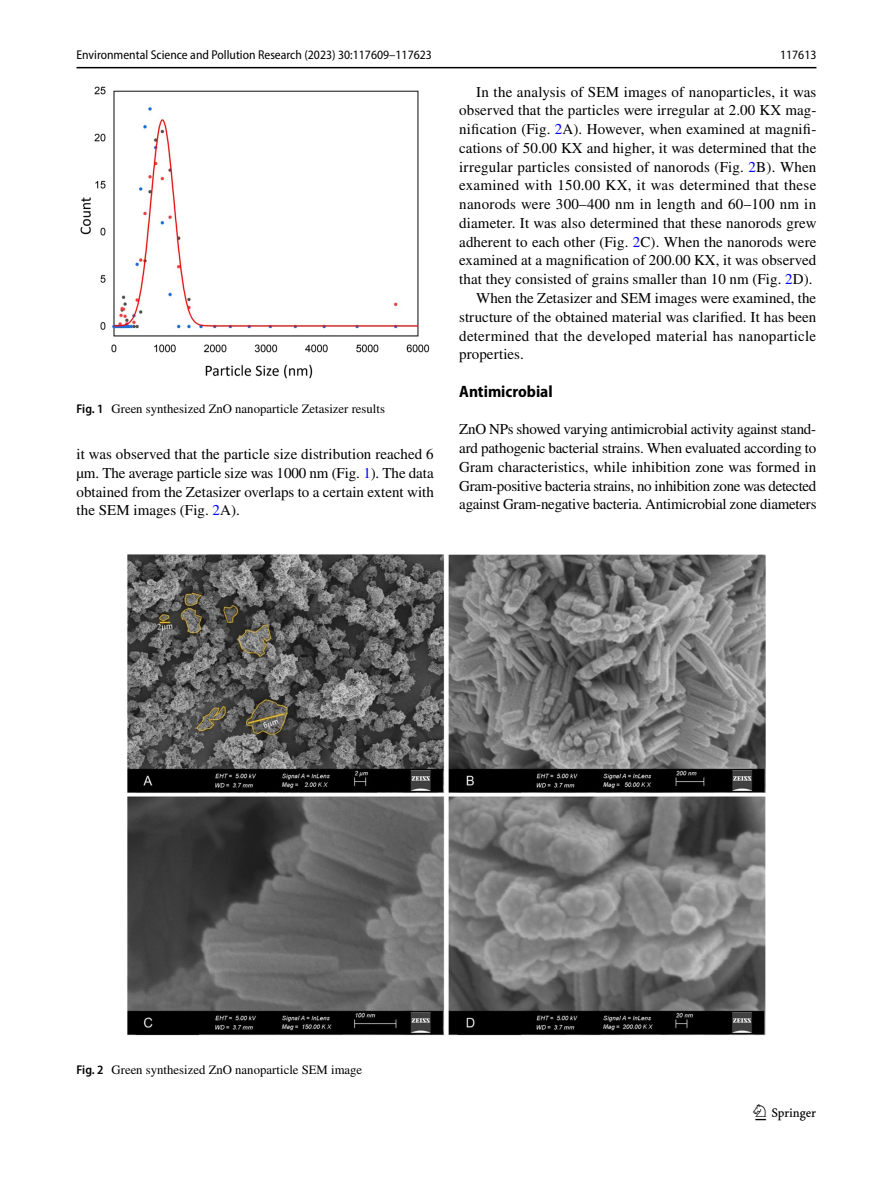
<style>
.page{position:relative;width:893px;height:1187px;background:#fff}
.page>*{position:absolute;margin:0;border:0;box-sizing:border-box;transform-origin:0 0}
.t1{font:22.5px "Springnew Regular 3";color:#000}
.t2{font:700 semi-condensed 16.5px "Myriad Pro";color:#000}
.t3{font:15px/18.8px "STIX";letter-spacing:.005em;color:#000;text-align:justify}
.t4{font:12.75px "STIX";color:#000}
.t5{font:semi-condensed 12.75px "Myriad Pro";color:#000}
.s1{font-family:"Myriad Pro";font-weight:600;font-stretch:semi-condensed}
.s2{color:#00f}
</style>
<div class="page">
<hr style="left:77px;top:67px;width:739px;height:1px;background:#000">
<img style="left:81px;top:87px;width:348px;height:291px">
<img style="left:128px;top:555px;width:637px;height:481px">
<p class="t5" style="left:77px;top:48px;width:357px">Environmental Science and Pollution Research (2023) 30:117609–117623</p>
<p class="t5" style="left:780px;top:48px;width:38px">117613</p>
<p class="t4" style="left:77px;top:400px;width:310px"><span class="s1">Fig. 1</span> Green synthesized ZnO nanoparticle Zetasizer results</p>
<p class="t3" style="left:77px;top:446px;width:359px">it was observed that the particle size distribution reached 6 µm. The average particle size was 1000 nm (Fig. <span class="s2">1</span>). The data obtained from the Zetasizer overlaps to a certain extent with the SEM images (Fig. <span class="s2">2</span>A).</p>
<p class="t3" style="left:476px;top:83px;width:342px">In the analysis of SEM images of nanoparticles, it was</p>
<p class="t3" style="left:459px;top:102px;width:359px">observed that the particles were irregular at 2.00 KX mag-</p>
<p class="t3" style="left:459px;top:121px;width:359px">nification (Fig. <span class="s2">2</span>A). However, when examined at magnifi-</p>
<p class="t3" style="left:459px;top:139px;width:359px">cations of 50.00 KX and higher, it was determined that the</p>
<p class="t3" style="left:459px;top:158px;width:359px">irregular particles consisted of nanorods (Fig. <span class="s2">2</span>B). When</p>
<p class="t3" style="left:459px;top:177px;width:359px">examined with 150.00 KX, it was determined that these</p>
<p class="t3" style="left:459px;top:196px;width:358px">nanorods were 300–400 nm in length and 60–100 nm in</p>
<p class="t3" style="left:459px;top:214px;width:359px">diameter. It was also determined that these nanorods grew</p>
<p class="t3" style="left:459px;top:233px;width:359px">adherent to each other (Fig. <span class="s2">2</span>C). When the nanorods were</p>
<p class="t3" style="left:459px;top:252px;width:359px">examined at a magnification of 200.00 KX, it was observed</p>
<p class="t3" style="left:459px;top:271px;width:355px">that they consisted of grains smaller than 10 nm (Fig. <span class="s2">2</span>D).</p>
<p class="t3" style="left:476px;top:289px;width:341px">When the Zetasizer and SEM images were examined, the</p>
<p class="t3" style="left:459px;top:308px;width:359px">structure of the obtained material was clarified. It has been</p>
<p class="t3" style="left:459px;top:327px;width:358px">determined that the developed material has nanoparticle</p>
<p class="t3" style="left:459px;top:346px;width:66px">properties.</p>
<p class="t2" style="left:459px;top:382px;width:95px">Antimicrobial</p>
<p class="t3" style="left:459px;top:421px;width:359px">ZnO NPs showed varying antimicrobial activity against stand&shy;ard pathogenic bacterial strains. When evaluated according to Gram characteristics, while inhibition zone was formed in Gram-positive bacteria strains, no inhibition zone was detected against Gram-negative bacteria. Antimicrobial zone diameters</p>
<p class="t4" style="left:77px;top:1060px;width:287px"><span class="s1">Fig. 2</span> Green synthesized ZnO nanoparticle SEM image</p>
<h1 class="t1" style="left:755px;top:1104px;width:62px">1 3</h1>
</div>
